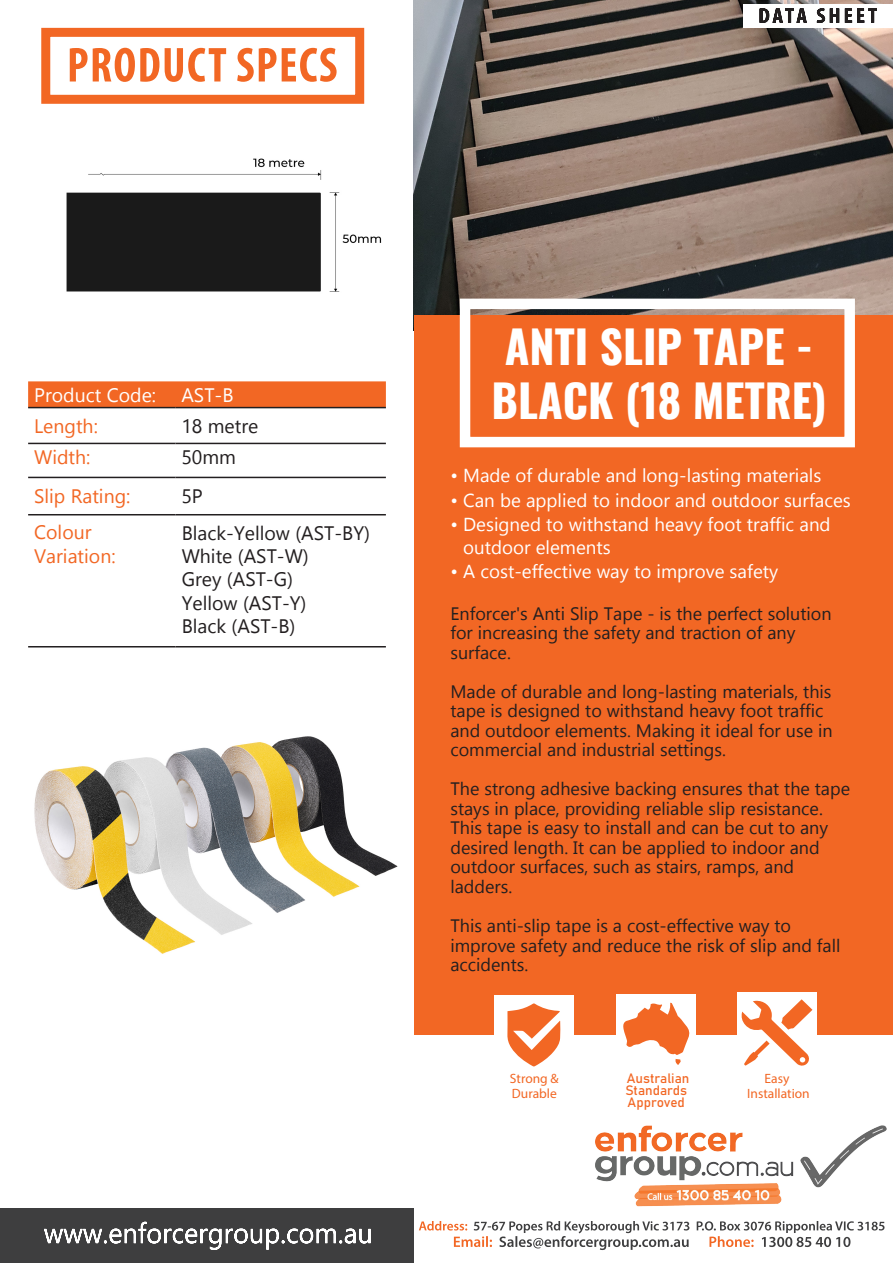
<style>
.page{position:relative;width:893px;height:1263px;background:#fff}
.page>*{position:absolute;margin:0;border:0;box-sizing:border-box;transform-origin:0 0}
.t1{font:700 45px/54px "Oswald";color:#fff}
.t2{font:19.5px/23.4px "Gadugi";color:#231f20}
.t3{font:19.5px/23.4px "Gadugi";color:#f26724}
.t4{font:19.5px "Gadugi";color:#fff}
.t5{font:18.75px/22.5px "Gadugi";color:#fff}
.t6{font:18px/19.5px "Gadugi";color:#231f20}
.t7{font:13.5px "Myriad Pro";color:#f26724}
.t8{font:13.5px/12px "Bahnschrift";color:#f26724}
.s1{font-style:inherit}
</style>
<div class="page">
<img style="left:66px;top:158px;width:316px;height:134px">
<img style="left:414px;top:1px;width:479px;height:315px">
<div style="left:41px;top:28px;width:323px;height:76px;border:9px solid #f26724"></div>
<svg style="left:70px;top:48px;width:267px;height:34px"></svg>
<div style="left:0;top:1208px;width:413px;height:55px;background:#3e3e3f"></div>
<svg style="left:44px;top:1222px;width:327px;height:28px"></svg>
<svg style="left:419px;top:1221px;width:465px;height:29px"></svg>
<img style="left:564px;top:1125px;width:323px;height:102px">
<div style="left:414px;top:316px;width:479px;height:719px;background:#f26724"></div>
<svg style="left:28px;top:381px;width:358px;height:26px;background:#f06827"></svg>
<hr style="left:28px;top:407px;width:147px;height:1px;background:#231f20">
<hr style="left:175px;top:407px;width:211px;height:1px;background:#231f20">
<hr style="left:28px;top:443px;width:147px;height:1px;background:#231f20">
<hr style="left:175px;top:443px;width:211px;height:1px;background:#231f20">
<hr style="left:28px;top:477px;width:147px;height:1px;background:#231f20">
<hr style="left:175px;top:477px;width:211px;height:1px;background:#231f20">
<hr style="left:28px;top:514px;width:147px;height:1px;background:#231f20">
<hr style="left:175px;top:514px;width:211px;height:1px;background:#231f20">
<div style="left:617px;top:994px;width:79px;height:79px;background:#fff"></div>
<div style="left:495px;top:995px;width:79px;height:79px;background:#fff"></div>
<div style="left:737px;top:993px;width:80px;height:79px;background:#fff"></div>
<svg style="left:623px;top:1002px;width:67px;height:63px"></svg>
<svg style="left:507px;top:1003px;width:53px;height:63px"></svg>
<svg style="left:741px;top:999px;width:71px;height:67px"></svg>
<img style="left:34px;top:736px;width:364px;height:218px">
<div style="left:743px;top:4px;width:150px;height:24px;background:#fff"></div>
<svg style="left:759px;top:8px;width:118px;height:15px"></svg>
<div style="left:460px;top:299px;width:395px;height:148px;border:10px solid #fff"></div>
<hr style="left:28px;top:646px;width:147px;height:1px;background:#231f20">
<hr style="left:175px;top:646px;width:211px;height:1px;background:#231f20">
<p class="t4" style="left:34px;top:383px;width:124px">Product Code:</p>
<p class="t4" style="left:181px;top:383px;width:54px">AST B-</p>
<p class="t3" style="left:34px;top:414px;width:65px">Length:</p>
<p class="t2" style="left:181px;top:414px;width:78px">18 metre</p>
<p class="t3" style="left:34px;top:445px;width:58px">Width:</p>
<p class="t2" style="left:181px;top:445px;width:56px">50mm</p>
<p class="t3" style="left:34px;top:484px;width:98px">Slip Rating:</p>
<p class="t2" style="left:181px;top:484px;width:23px">P5</p>
<p class="t3" style="left:34px;top:521px;width:83px">Colour<br>Variation:</p>
<p class="t2" style="left:182px;top:521px;width:190px">Black-Yellow (AST-BY(<br>White (AST W- (<br>Grey (AST G- (<br>Yellow (AST (Y-<br>Black (AST (B-</p>
<h1 class="t1" style="left:492px;top:315px;width:336px">ANTI SLIP TAPE <span class="s1">-<br></span>BLACK (18 METRE(</h1>
<p class="t5" style="left:450px;top:464px;width:373px">• Made of durable and long-lasting materials</p>
<p class="t5" style="left:450px;top:489px;width:402px">• Can be applied to indoor and outdoor surfaces</p>
<p class="t5" style="left:463px;top:513px;width:369px;text-indent:-13px">• Designed to withstand heavy foot traffic and outdoor elements</p>
<p class="t5" style="left:450px;top:560px;width:329px">• A cost-effective way to improve safety</p>
<p class="t6" style="left:450px;top:604px;width:383px">Enforcer s' Anti Slip Tape is- the perfect solution for increasing the safety and traction of any surface.</p>
<p class="t6" style="left:450px;top:682px;width:384px">Made of durable and long-lasting materials, this tape is designed to withstand heavy foot traffic and outdoor elements. Making it ideal for use in commercial and industrial settings.</p>
<p class="t6" style="left:450px;top:779px;width:401px">The strong adhesive backing ensures that the tape stays in place, providing reliable slip resistance.<br>This tape is easy to install and can be cut to any desired length It. can be applied to indoor and outdoor surfaces, such as stairs, ramps, and ladders.</p>
<p class="t6" style="left:450px;top:916px;width:391px">This anti-slip tape is a cost-effective way to improve safety and reduce the risk of slip and fall accidents.</p>
<p class="t7" style="left:510px;top:1070px;width:50px">Strong &amp;</p>
<p class="t7" style="left:512px;top:1085px;width:46px">Durable</p>
<p class="t8" style="left:625px;top:1073px;width:66px">Australian<br>Standards<br>Approved</p>
<p class="t7" style="left:765px;top:1070px;width:26px">Easy</p>
<p class="t7" style="left:747px;top:1085px;width:64px">Installation</p>
</div>
